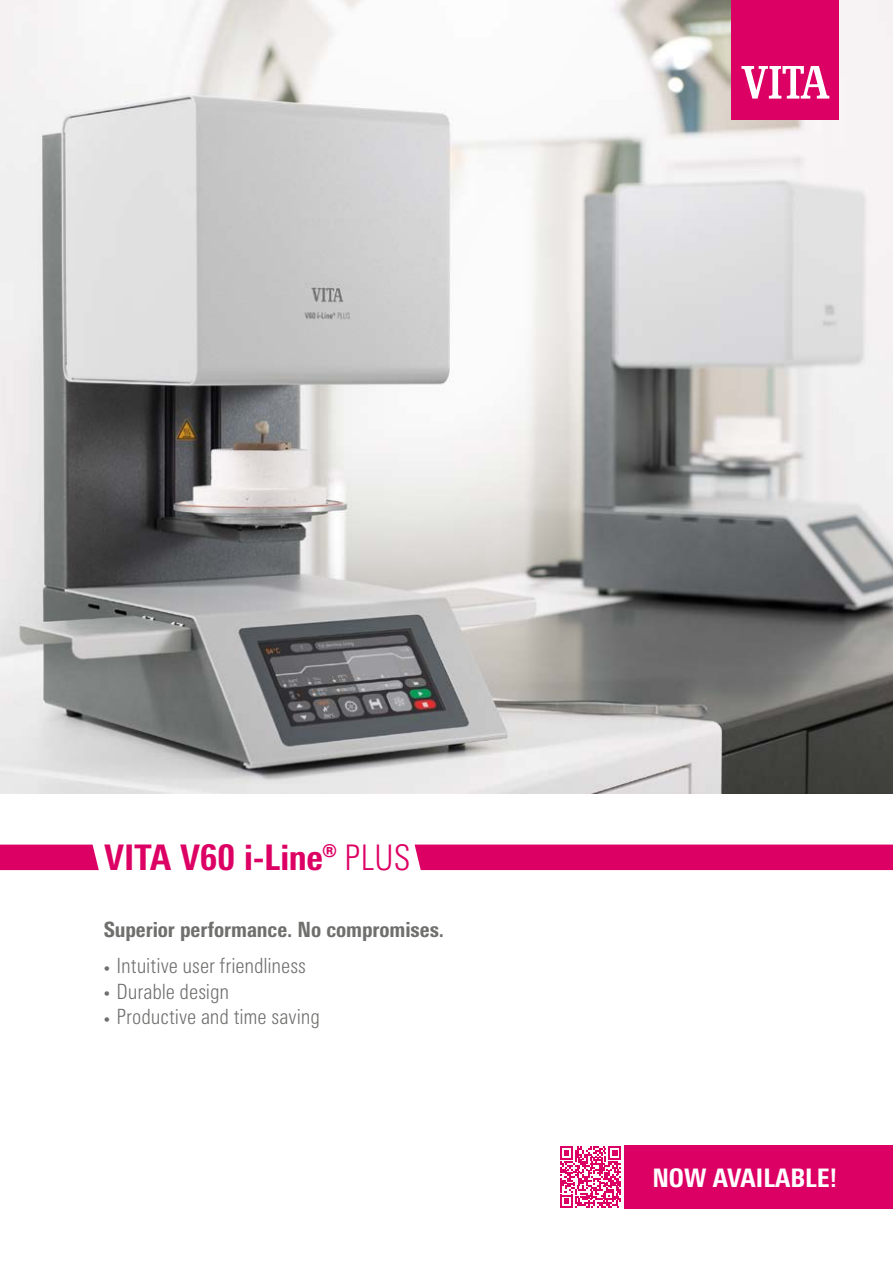
<style>
.page{position:relative;width:893px;height:1263px;background:#fff}
.page>*{position:absolute;margin:0;border:0;box-sizing:border-box;transform-origin:0 0}
.t1{font:800 condensed 35.25px "Univers Next Pro";letter-spacing:-.005em;color:#dd0064}
.t2{font:800 condensed 25.5px "Univers Next Pro";color:#fff}
.t3{font:300 condensed 21px "Univers Next Pro";letter-spacing:-.005em;color:#6f6f6e}
.t4{font:800 condensed 21px "Univers Next Pro";letter-spacing:-.005em;color:#6f6f6e}
.s1{font-weight:300}
.s2{font-size:12.6px}
</style>
<div class="page">
<div style="left:415px;top:844px;width:478px;height:26px;background:#dd0064"></div>
<svg style="left:0;top:844px;width:99px;height:26px;background:#de0e6c"></svg>
<img style="left:0;top:0;width:893px;height:793px">
<div style="left:625px;top:1145px;width:268px;height:64px;background:#dd0064"></div>
<svg style="left:560px;top:1146px;width:61px;height:61px"></svg>
<div style="left:732px;top:0;width:107px;height:119px;background:#dd0064"></div>
<svg style="left:741px;top:66px;width:88px;height:33px"></svg>
<h1 class="t1" style="left:104px;top:836px;width:308px">VITA V60 i-Line® <span class="s1">PLUS</span></h1>
<p class="t4" style="left:104px;top:917px;width:342px">Superior performance. No compromises.</p>
<p class="t3" style="left:104px;top:954px;width:204px"><span class="s2">•</span> Intuitive user friendliness</p>
<p class="t3" style="left:104px;top:979px;width:127px"><span class="s2">•</span> Durable design</p>
<p class="t3" style="left:104px;top:1005px;width:218px"><span class="s2">•</span> Productive and time saving</p>
<p class="t2" style="left:652px;top:1162px;width:187px">NOW AVAILABLE!</p>
</div>
